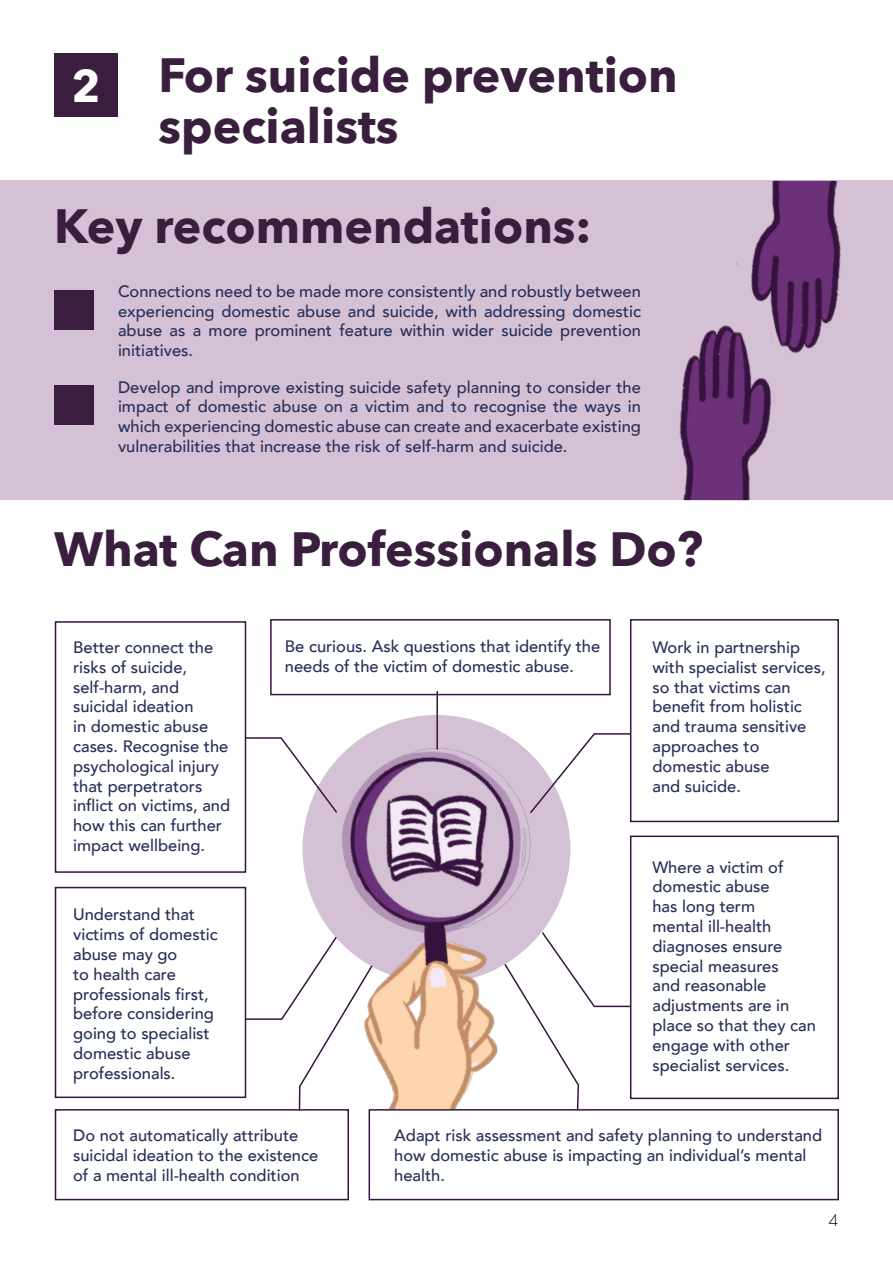
<style>
.page{position:relative;width:893px;height:1263px;background:#fff}
.page>*{position:absolute;margin:0;border:0;box-sizing:border-box;transform-origin:0 0}
.t1{font:700 48px/51px "Avenir Next";color:#391e3e}
.t2{font:700 45px "Avenir Next";color:#fff}
.t3{font:300 18px "Futura PT";color:#000}
.t4{font:500 16.5px/19.8px "Avenir";color:#252e58}
</style>
<div class="page">
<div style="left:303px;top:715px;width:267px;height:268px;background:#d5c1d5;border-radius:50%"></div>
<svg style="left:246px;top:736px;width:41px;height:78px"></svg>
<svg style="left:585px;top:733px;width:45px;height:11px"></svg>
<img style="left:286px;top:744px;width:301px;height:365px">
<hr style="left:436px;top:691px;width:2px;height:59px;background:#36133f">
<div style="left:55px;top:621px;width:191px;height:252px;border:2px solid #36133f"></div>
<div style="left:55px;top:887px;width:191px;height:211px;border:2px solid #36133f"></div>
<div style="left:55px;top:1109px;width:294px;height:91px;border:2px solid #36133f"></div>
<div style="left:630px;top:619px;width:209px;height:203px;border:2px solid #36133f"></div>
<div style="left:630px;top:835px;width:209px;height:264px;border:2px solid #36133f"></div>
<div style="left:270px;top:619px;width:341px;height:76px;border:2px solid #36133f"></div>
<div style="left:369px;top:1109px;width:470px;height:91px;border:2px solid #36133f"></div>
<svg style="left:503px;top:930px;width:129px;height:181px"></svg>
<svg style="left:244px;top:935px;width:130px;height:177px"></svg>
<div style="left:54px;top:53px;width:64px;height:64px;background:#391e3e"></div>
<img style="left:373px;top:745px;width:147px;height:149px">
<div style="left:0;top:181px;width:893px;height:319px;background:#d5c1d5"></div>
<div style="left:54px;top:291px;width:39px;height:39px;background:#391e3e"></div>
<div style="left:54px;top:386px;width:39px;height:39px;background:#391e3e"></div>
<img style="left:679px;top:356px;width:93px;height:144px">
<img style="left:692px;top:181px;width:149px;height:175px">
<h2 class="t2" style="left:72px;top:48px;width:31px">2</h2>
<h1 class="t1" style="left:159px;top:49px;width:521px">For suicide prevention specialists</h1>
<h1 class="t1" style="left:54px;top:200px;width:539px">Key recommendations:</h1>
<p class="t4" style="left:118px;top:280px;width:524px;text-align:justify">Connections need to be made more consistently and robustly between experiencing domestic abuse and suicide, with addressing domestic abuse as a more prominent feature within wider suicide prevention initiatives.</p>
<p class="t4" style="left:118px;top:376px;width:524px;text-align:justify">Develop and improve existing suicide safety planning to consider the impact of domestic abuse on a victim and to recognise the ways in which experiencing domestic abuse can create and exacerbate existing vulnerabilities that increase the risk of self-harm and suicide.</p>
<h1 class="t1" style="left:54px;top:523px;width:651px">What Can Professionals Do?</h1>
<p class="t4" style="left:73px;top:636px;width:159px">Better connect the risks of suicide, self-harm, and suicidal ideation<br>in domestic abuse cases. Recognise the psychological injury that perpetrators inflict on victims, and how this can further impact wellbeing.</p>
<p class="t4" style="left:73px;top:904px;width:146px">Understand that victims of domestic abuse may go<br>to health care professionals first, before considering going to specialist domestic abuse professionals.</p>
<p class="t4" style="left:285px;top:635px;width:317px">Be curious. Ask questions that identify the needs of the victim of domestic abuse.</p>
<p class="t4" style="left:652px;top:636px;width:175px">Work in partnership with specialist services, so that victims can benefit from holistic and trauma sensitive approaches to domestic abuse<br>and suicide.</p>
<p class="t4" style="left:652px;top:856px;width:165px">Where a victim of domestic abuse<br>has long term<br>mental ill-health diagnoses ensure special measures<br>and reasonable adjustments are in place so that they can engage with other specialist services.</p>
<p class="t4" style="left:73px;top:1124px;width:247px">Do not automatically attribute suicidal ideation to the existence of a mental ill-health condition</p>
<p class="t4" style="left:394px;top:1125px;width:429px">Adapt risk assessment and safety planning to understand how domestic abuse is impacting an individual’s mental health.</p>
<p class="t3" style="left:828px;top:1209px;width:11px">4</p>
</div>
